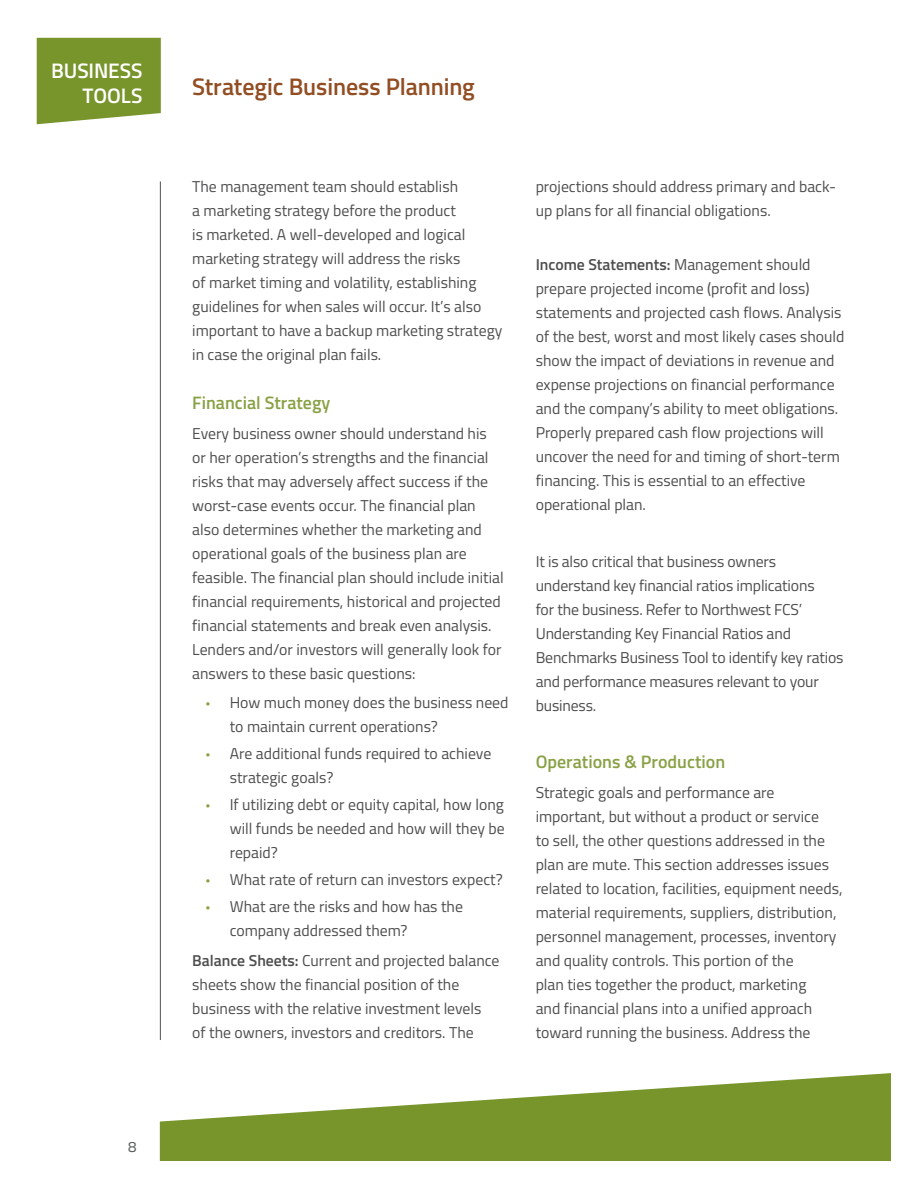
<style>
.page{position:relative;width:918px;height:1188px;background:#fff}
.page>*{position:absolute;margin:0;border:0;box-sizing:border-box;transform-origin:0 0}
.t1{font:600 24px "Titillium Web";letter-spacing:-.005em;color:#924d22}
.t2{font:600 21px/25.2px "Titillium Web";letter-spacing:-.005em;color:#fff;text-align:right}
.t3{font:600 18px "Titillium Web";color:#89a145}
.t4{font:15.75px/24px "Titillium Web";color:#4d4d4f}
.t5{font:15px "Titillium Web";color:#58595b}
.s1{font-family:"Myriad Pro";color:#89a145}
.s2{font-weight:600}
</style>
<div class="page">
<svg style="left:160px;top:1073px;width:731px;height:88px;fill:#78952c"></svg>
<div style="left:37px;top:38px;width:124px;height:86px;background:#78952c"></div>
<hr style="left:160px;top:181px;width:1px;height:859px;background:#636466">
<h2 class="t2" style="left:51px;top:57px;width:93px">BUSINESS<br>TOOLS</h2>
<p class="t5" style="left:128px;top:1136px;width:10px">8</p>
<h1 class="t1" style="left:192px;top:68px;width:284px">Strategic Business Planning</h1>
<p class="t4" style="left:192px;top:174px;width:312px">The management team should establish<br>a marketing strategy before the product<br>is marketed. A well-developed and logical marketing strategy will address the risks<br>of market timing and volatility, establishing guidelines for when sales will occur. It’s also important to have a backup marketing strategy in case the original plan fails.</p>
<p class="t3" style="left:192px;top:389px;width:140px">Financial Strategy</p>
<p class="t4" style="left:192px;top:421px;width:313px">Every business owner should understand his or her operation’s strengths and the financial risks that may adversely affect success if the worst-case events occur. The financial plan also determines whether the marketing and operational goals of the business plan are feasible. The financial plan should include initial financial requirements, historical and projected financial statements and break even analysis.<br>Lenders and/or investors will generally look for answers to these basic questions:</p>
<p class="t4" style="left:230px;top:690px;width:280px;text-indent:-24px"><span class="s1">•</span> How much money does the business need to maintain current operations?</p>
<p class="t4" style="left:230px;top:741px;width:263px;text-indent:-24px"><span class="s1">•</span> Are additional funds required to achieve strategic goals?</p>
<p class="t4" style="left:230px;top:792px;width:277px;text-align:justify;text-indent:-24px"><span class="s1">•</span> If utilizing debt or equity capital, how long will funds be needed and how will they be repaid?</p>
<p class="t4" style="left:206px;top:867px;width:298px"><span class="s1">•</span> What rate of return can investors expect?</p>
<p class="t4" style="left:230px;top:894px;width:235px;text-indent:-24px"><span class="s1">•</span> What are the risks and how has the company addressed them?</p>
<p class="t4" style="left:192px;top:948px;width:309px"><span class="s2">Balance Sheets:</span> Current and projected balance sheets show the financial position of the business with the relative investment levels<br>of the owners, investors and creditors. The</p>
<p class="t4" style="left:536px;top:174px;width:302px">projections should address primary and back&shy;up plans for all financial obligations.</p>
<p class="t4" style="left:536px;top:252px;width:310px"><span class="s2">Income Statements:</span> Management should prepare projected income (profit and loss) statements and projected cash flows. Analysis of the best, worst and most likely cases should show the impact of deviations in revenue and expense projections on financial performance and the company’s ability to meet obligations.<br>Properly prepared cash flow projections will uncover the need for and timing of short-term financing. This is essential to an effective operational plan.</p>
<p class="t4" style="left:536px;top:549px;width:309px">It is also critical that business owners understand key financial ratios implications<br>for the business. Refer to Northwest FCS’ Understanding Key Financial Ratios and Benchmarks Business Tool to identify key ratios and performance measures relevant to your business.</p>
<p class="t3" style="left:536px;top:748px;width:191px">Operations &amp; Production</p>
<p class="t4" style="left:536px;top:780px;width:308px">Strategic goals and performance are important, but without a product or service<br>to sell, the other questions addressed in the plan are mute. This section addresses issues related to location, facilities, equipment needs, material requirements, suppliers, distribution, personnel management, processes, inventory and quality controls. This portion of the<br>plan ties together the product, marketing<br>and financial plans into a unified approach toward running the business. Address the</p>
</div>
